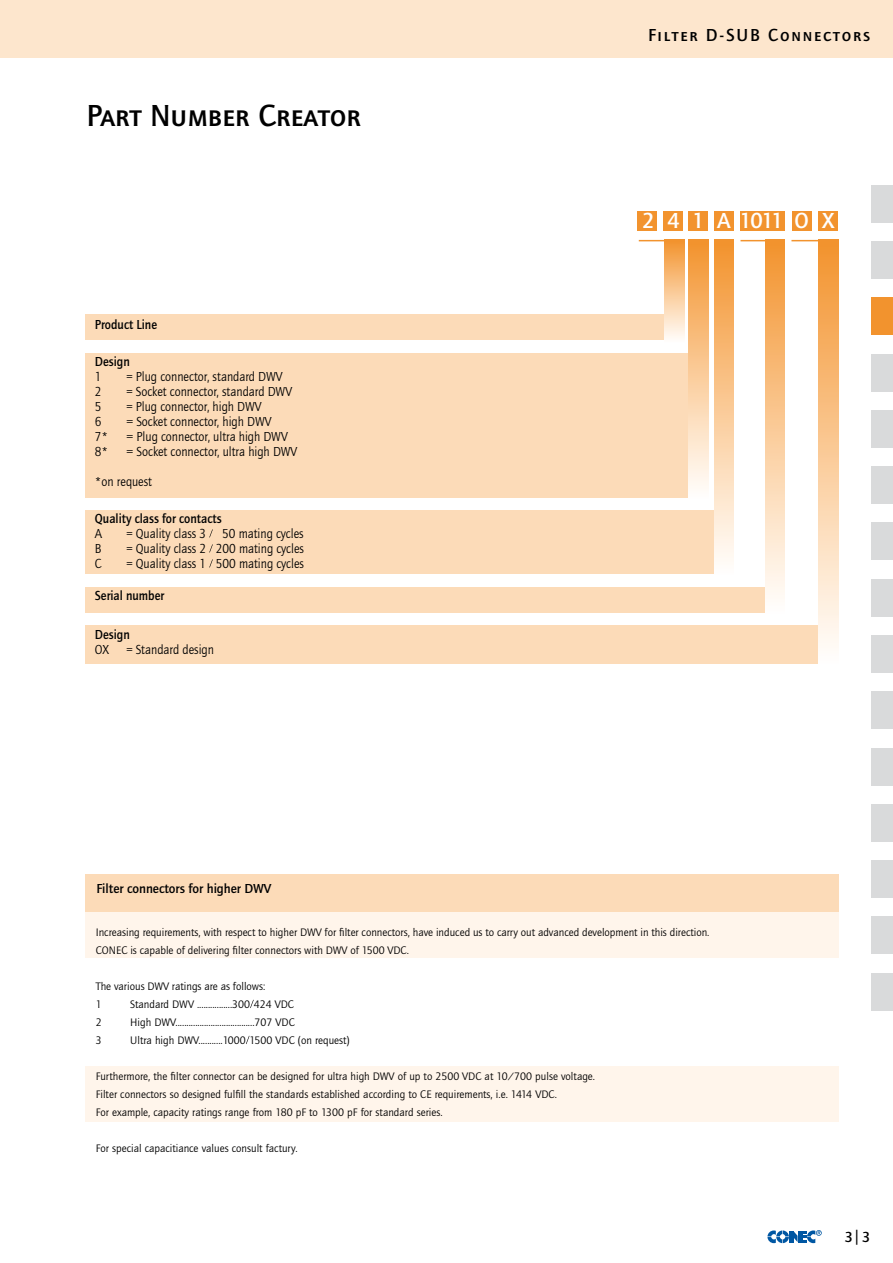
<style>
.page{position:relative;width:893px;height:1263px;background:#fff}
.page>*{position:absolute;margin:0;border:0;box-sizing:border-box;transform-origin:0 0}
.t1{font:31.5px "Quay Sans EF Medium SC";color:#000}
.t2{font:500 22.5px "Quay Sans EF";letter-spacing:.44em;color:#fff}
.t3{font:18px "Quay Sans EF Medium SC";letter-spacing:.1em;color:#000}
.t4{font:500 15px "Quay Sans EF";color:#000}
.t5{font:13.5px "Quay Sans EF";color:#000;scale:.93 1}
.t6{font:13.5px "Quay Sans EF";color:#000}
.t7{font:500 13.5px "Quay Sans EF";color:#000;scale:.93 1}
.t8{font:500 13.5px "Quay Sans EF";color:#000}
.t9{font:11.25px/18px "Quay Sans EF";color:#000}
</style>
<div class="page">
<div style="left:0;top:0;width:893px;height:57px;background:#fde6cd"></div>
<div style="left:85px;top:315px;width:597px;height:25px;background:#fcdbb8"></div>
<div style="left:85px;top:353px;width:621px;height:144px;background:#fcdbb8"></div>
<div style="left:85px;top:510px;width:647px;height:64px;background:#fcdbb8"></div>
<div style="left:85px;top:587px;width:697px;height:25px;background:#fcdbb8"></div>
<div style="left:765px;top:240px;width:20px;height:373px;background:linear-gradient(to bottom,#f3932d,#fff)"></div>
<div style="left:638px;top:211px;width:19px;height:20px;background:#f2932e"></div>
<div style="left:663px;top:211px;width:20px;height:20px;background:#f2932e"></div>
<div style="left:689px;top:211px;width:19px;height:20px;background:#f2932e"></div>
<div style="left:714px;top:211px;width:20px;height:20px;background:#f2932e"></div>
<div style="left:740px;top:211px;width:45px;height:20px;background:#f2932e"></div>
<div style="left:792px;top:211px;width:19px;height:20px;background:#f2932e"></div>
<div style="left:818px;top:211px;width:20px;height:20px;background:#f2932e"></div>
<div style="left:85px;top:625px;width:751px;height:38px;background:#fcdbb8"></div>
<div style="left:664px;top:240px;width:20px;height:102px;background:linear-gradient(to bottom,#f3932d,#fffdfb)"></div>
<div style="left:689px;top:240px;width:20px;height:259px;background:linear-gradient(to bottom,#f3932d,#fff)"></div>
<div style="left:714px;top:240px;width:20px;height:335px;background:linear-gradient(to bottom,#f3932d,#fff)"></div>
<div style="left:818px;top:240px;width:20px;height:424px;background:linear-gradient(to bottom,#f3932d,#fffffe)"></div>
<hr style="left:791px;top:240px;width:47px;height:1px;background:#f2932e">
<hr style="left:639px;top:240px;width:45px;height:1px;background:#f2932e">
<hr style="left:740px;top:240px;width:45px;height:1px;background:#f2932e">
<div style="left:872px;top:635px;width:21px;height:37px;background:#d9dadb"></div>
<div style="left:872px;top:185px;width:21px;height:37px;background:#d9dadb"></div>
<div style="left:872px;top:297px;width:21px;height:38px;background:#f2932e"></div>
<div style="left:872px;top:354px;width:21px;height:37px;background:#d9dadb"></div>
<div style="left:872px;top:410px;width:21px;height:37px;background:#d9dadb"></div>
<div style="left:872px;top:466px;width:21px;height:38px;background:#d9dadb"></div>
<div style="left:872px;top:522px;width:21px;height:38px;background:#d9dadb"></div>
<div style="left:872px;top:579px;width:21px;height:37px;background:#d9dadb"></div>
<div style="left:872px;top:241px;width:21px;height:38px;background:#d9dadb"></div>
<div style="left:872px;top:691px;width:21px;height:38px;background:#d9dadb"></div>
<div style="left:872px;top:748px;width:21px;height:37px;background:#d9dadb"></div>
<div style="left:872px;top:804px;width:21px;height:37px;background:#d9dadb"></div>
<div style="left:872px;top:860px;width:21px;height:38px;background:#d9dadb"></div>
<div style="left:872px;top:916px;width:21px;height:38px;background:#d9dadb"></div>
<div style="left:871px;top:973px;width:22px;height:38px;background:#d9dadb"></div>
<div style="left:85px;top:912px;width:753px;height:46px;background:#fff5eb"></div>
<div style="left:85px;top:1066px;width:753px;height:55px;background:#fff5eb"></div>
<div style="left:85px;top:874px;width:754px;height:38px;background:#fcdbb8"></div>
<svg style="left:767px;top:1230px;width:30px;height:13px"></svg>
<hr style="left:789px;top:1231px;width:4px;height:12px;background:#0057a3">
<hr style="left:798px;top:1231px;width:4px;height:12px;background:#0057a3">
<svg style="left:803px;top:1230px;width:19px;height:13px"></svg>
<svg style="left:209px;top:529px;width:4px;height:8px"></svg>
<svg style="left:209px;top:544px;width:4px;height:8px"></svg>
<svg style="left:209px;top:559px;width:4px;height:8px"></svg>
<svg style="left:250px;top:1000px;width:4px;height:8px"></svg>
<svg style="left:246px;top:1036px;width:4px;height:8px"></svg>
<h1 class="t1" style="left:87px;top:98px;width:276px">Part Number Creator</h1>
<p class="t7" style="left:95px;top:317px;width:68px">Product Line</p>
<p class="t7" style="left:95px;top:354px;width:39px">Design</p>
<p class="t5" style="left:95px;top:369px;width:9px">1</p>
<p class="t5" style="left:126px;top:369px;width:169px">= Plug connector, standard DWV</p>
<p class="t5" style="left:95px;top:384px;width:9px">2</p>
<p class="t5" style="left:126px;top:384px;width:179px">= Socket connector, standard DWV</p>
<p class="t5" style="left:95px;top:399px;width:9px">5</p>
<p class="t5" style="left:126px;top:399px;width:147px">= Plug connector, high DWV</p>
<p class="t5" style="left:95px;top:414px;width:9px">6</p>
<p class="t6" style="left:126px;top:414px;width:146px">= Socket connector, high DWV</p>
<p class="t5" style="left:95px;top:429px;width:16px">7*</p>
<p class="t6" style="left:126px;top:429px;width:163px">= Plug connector, ultra high DWV</p>
<p class="t5" style="left:95px;top:444px;width:16px">8*</p>
<p class="t6" style="left:126px;top:444px;width:172px">= Socket connector, ultra high DWV</p>
<p class="t5" style="left:95px;top:474px;width:63px">*on request</p>
<p class="t7" style="left:95px;top:510px;width:138px">Quality class for contacts</p>
<p class="t5" style="left:95px;top:526px;width:9px">A</p>
<p class="t5" style="left:126px;top:526px;width:192px">= Quality class 3 50 mating cycles</p>
<p class="t5" style="left:95px;top:541px;width:9px">B</p>
<p class="t5" style="left:126px;top:541px;width:192px">= Quality class 2 200 mating cycles</p>
<p class="t5" style="left:95px;top:556px;width:9px">C</p>
<p class="t5" style="left:126px;top:556px;width:192px">= Quality class 1 500 mating cycles</p>
<p class="t7" style="left:95px;top:588px;width:76px">Serial number</p>
<p class="t7" style="left:95px;top:627px;width:39px">Design</p>
<p class="t5" style="left:95px;top:642px;width:17px">OX</p>
<p class="t5" style="left:126px;top:642px;width:96px">= Standard design</p>
<p class="t8" style="left:96px;top:881px;width:176px">Filter connectors for higher DWV</p>
<h3 class="t3" style="left:648px;top:24px;width:224px">Filter D-SUB Connectors</h3>
<h2 class="t2" style="left:642px;top:208px;width:194px">241A1011O X</h2>
<p class="t9" style="left:96px;top:923px;width:615px">Increasing requirements, with respect to higher DWV for filter connectors, have induced us to carry out advanced development in this direction.<br>CONEC is capable of delivering filter connectors with DWV of 1500 VDC.</p>
<p class="t9" style="left:96px;top:977px;width:171px">The various DWV ratings are as follows:<br>1</p>
<p class="t9" style="left:130px;top:995px;width:165px">Standard DWV ................300 424 VDC</p>
<p class="t9" style="left:96px;top:1013px;width:7px">2</p>
<p class="t9" style="left:130px;top:1013px;width:166px">High DWV....................................707 VDC</p>
<p class="t9" style="left:96px;top:1031px;width:7px">3</p>
<p class="t9" style="left:130px;top:1031px;width:221px">Ultra high DWV...........1000 1500 VDC (on request)</p>
<p class="t9" style="left:96px;top:1067px;width:501px">Furthermore, the filter connector can be designed for ultra high DWV of up to 2500 VDC at 10/700 pulse voltage.<br>Filter connectors so designed fulfill the standards established according to CE requirements, i.e. 1414 VDC.<br>For example, capacity ratings range from 180 pF to 1300 pF for standard series.</p>
<p class="t9" style="left:96px;top:1139px;width:203px">For special capacitiance values consult factury.</p>
<h3 class="t4" style="left:845px;top:1229px;width:27px">3|3</h3>
</div>
